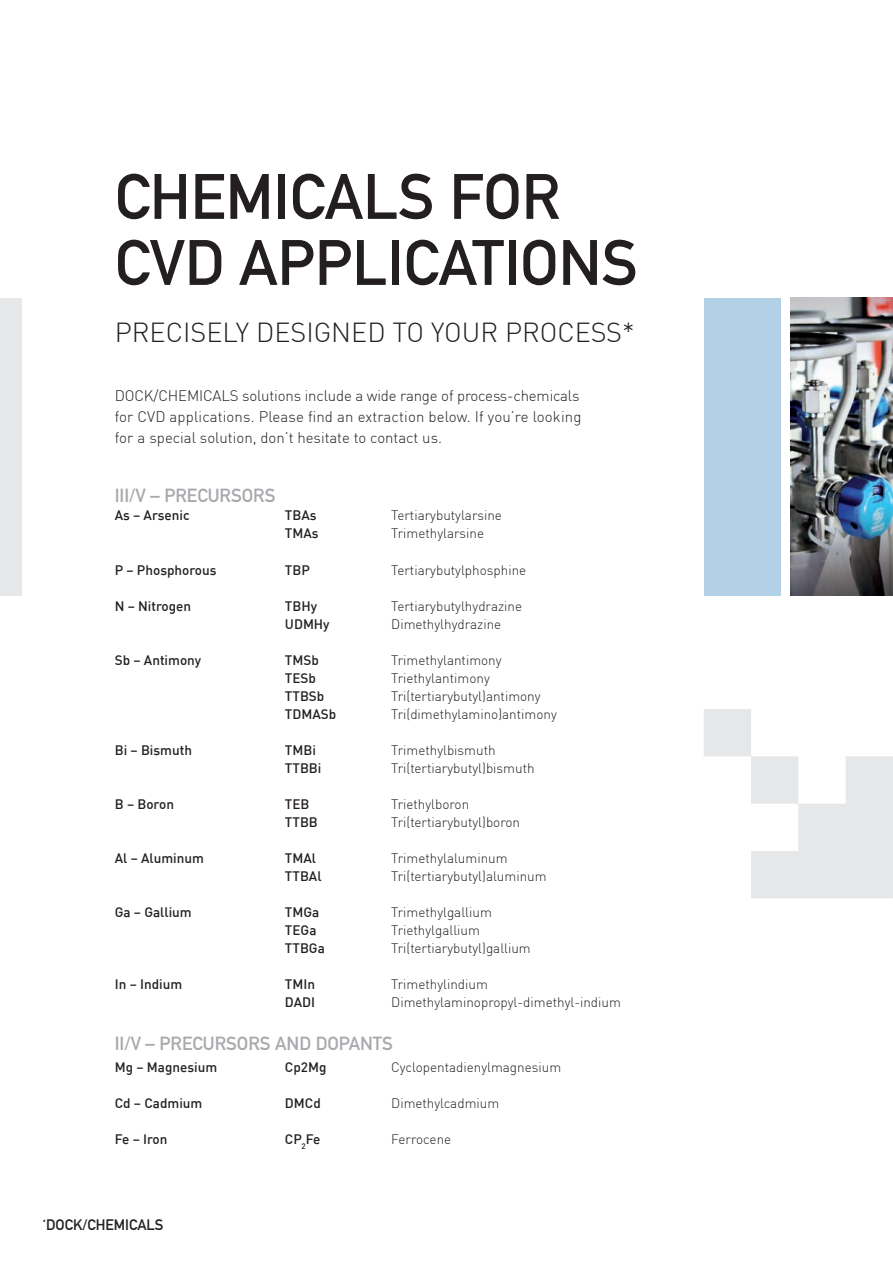
<style>
.page{position:relative;width:893px;height:1263px;background:#fff}
.page>*{position:absolute;margin:0;border:0;box-sizing:border-box;transform-origin:0 0}
.t1{font:63px/66px "DIN Mittelschrift";color:#231f20}
.t2{font:300 27px "DIN";color:#231f20}
.t3{font:18.75px "DIN Mittelschrift";color:#a8a9ad}
.t4{font:300 15px/21px "DIN";color:#231f20}
.t5{font:15px "DIN Mittelschrift";color:#231f20}
.t6{font:300 13.5px "DIN";color:#231f20}
.t7{font:500 13.5px "DIN";color:#231f20}
</style>
<div class="page">
<img style="left:791px;top:298px;width:102px;height:297px">
<div style="left:704px;top:298px;width:76px;height:297px;background:#b3d1e6"></div>
<div style="left:0;top:298px;width:21px;height:297px;background:#e6e7e9"></div>
<svg style="left:704px;top:709px;width:189px;height:189px"></svg>
<h1 class="t1" style="left:115px;top:163px;width:524px">CHEMICALS FOR<br>CVD APPLICATIONS</h1>
<h2 class="t2" style="left:115px;top:315px;width:521px">PRECISELY DESIGNED TO YOUR PROCESS*</h2>
<p class="t4" style="left:115px;top:385px;width:468px">DOCK/CHEMICALS solutions include a wide range of process-chemicals for CVD applications. Please find an extraction below. If you’re looking for a special solution, don’t hesitate to contact us.</p>
<h3 class="t3" style="left:115px;top:485px;width:162px">III/V – PRECURSORS</h3>
<p class="t7" style="left:115px;top:507px;width:76px">As – Arsenic</p>
<p class="t7" style="left:285px;top:507px;width:33px">TBAs</p>
<p class="t6" style="left:391px;top:507px;width:112px">Tertiarybutylarsine</p>
<p class="t7" style="left:285px;top:525px;width:35px">TMAs</p>
<p class="t6" style="left:391px;top:525px;width:94px">Trimethylarsine</p>
<p class="t7" style="left:115px;top:561px;width:103px">P – Phosphorous</p>
<p class="t7" style="left:285px;top:561px;width:27px">TBP</p>
<p class="t6" style="left:391px;top:561px;width:137px">Tertiarybutylphosphine</p>
<p class="t7" style="left:115px;top:597px;width:78px">N – Nitrogen</p>
<p class="t7" style="left:285px;top:597px;width:34px">TBHy</p>
<p class="t6" style="left:391px;top:597px;width:132px">Tertiarybutylhydrazine</p>
<p class="t7" style="left:285px;top:615px;width:46px">UDMHy</p>
<p class="t6" style="left:391px;top:615px;width:112px">Dimethylhydrazine</p>
<p class="t7" style="left:115px;top:651px;width:88px">Sb – Antimony</p>
<p class="t7" style="left:285px;top:651px;width:35px">TMSb</p>
<p class="t6" style="left:391px;top:651px;width:112px">Trimethylantimony</p>
<p class="t7" style="left:285px;top:669px;width:33px">TESb</p>
<p class="t6" style="left:391px;top:669px;width:100px">Triethylantimony</p>
<p class="t7" style="left:285px;top:687px;width:41px">TTBSb</p>
<p class="t6" style="left:391px;top:687px;width:151px">Tri(tertiarybutyl)antimony</p>
<p class="t7" style="left:285px;top:705px;width:53px">TDMASb</p>
<p class="t6" style="left:391px;top:705px;width:167px">Tri(dimethylamino)antimony</p>
<p class="t7" style="left:115px;top:741px;width:79px">Bi – Bismuth</p>
<p class="t7" style="left:285px;top:741px;width:33px">TMBi</p>
<p class="t6" style="left:391px;top:741px;width:106px">Trimethylbismuth</p>
<p class="t7" style="left:285px;top:759px;width:38px">TTBBi</p>
<p class="t6" style="left:391px;top:759px;width:145px">Tri(tertiarybutyl)bismuth</p>
<p class="t7" style="left:115px;top:795px;width:61px">B – Boron</p>
<p class="t7" style="left:285px;top:795px;width:26px">TEB</p>
<p class="t6" style="left:391px;top:795px;width:80px">Triethylboron</p>
<p class="t7" style="left:285px;top:813px;width:35px">TTBB</p>
<p class="t6" style="left:391px;top:813px;width:130px">Tri(tertiarybutyl)boron</p>
<p class="t7" style="left:115px;top:849px;width:91px">Al – Aluminum</p>
<p class="t7" style="left:285px;top:849px;width:33px">TMAl</p>
<p class="t6" style="left:391px;top:849px;width:118px">Trimethylaluminum</p>
<p class="t7" style="left:285px;top:867px;width:38px">TTBAl</p>
<p class="t6" style="left:391px;top:867px;width:157px">Tri(tertiarybutyl)aluminum</p>
<p class="t7" style="left:115px;top:903px;width:78px">Ga – Gallium</p>
<p class="t7" style="left:285px;top:903px;width:36px">TMGa</p>
<p class="t6" style="left:391px;top:903px;width:102px">Trimethylgallium</p>
<p class="t7" style="left:285px;top:921px;width:33px">TEGa</p>
<p class="t6" style="left:391px;top:921px;width:90px">Triethylgallium</p>
<p class="t7" style="left:285px;top:939px;width:41px">TTBGa</p>
<p class="t6" style="left:391px;top:939px;width:141px">Tri(tertiarybutyl)gallium</p>
<p class="t7" style="left:115px;top:975px;width:69px">In – Indium</p>
<p class="t7" style="left:285px;top:975px;width:32px">TMIn</p>
<p class="t6" style="left:391px;top:975px;width:98px">Trimethylindium</p>
<p class="t7" style="left:285px;top:993px;width:32px">DADI</p>
<p class="t6" style="left:391px;top:993px;width:231px">Dimethylaminopropyl-dimethyl-indium</p>
<h3 class="t3" style="left:115px;top:1032px;width:280px">II/V – PRECURSORS AND DOPANTS</h3>
<p class="t7" style="left:115px;top:1059px;width:104px">Mg – Magnesium</p>
<p class="t7" style="left:285px;top:1059px;width:43px">Cp2Mg</p>
<p class="t6" style="left:391px;top:1059px;width:172px">Cyclopentadienylmagnesium</p>
<p class="t7" style="left:115px;top:1095px;width:89px">Cd – Cadmium</p>
<p class="t7" style="left:285px;top:1095px;width:37px">DMCd</p>
<p class="t6" style="left:391px;top:1095px;width:110px">Dimethylcadmium</p>
<p class="t7" style="left:115px;top:1131px;width:54px">Fe – Iron</p>
<p class="t7" style="left:285px;top:1131px;width:37px">CP<sub>2</sub>Fe</p>
<p class="t6" style="left:391px;top:1131px;width:62px">Ferrocene</p>
<p class="t5" style="left:43px;top:1215px;width:123px">‘DOCK/CHEMICALS</p>
</div>
